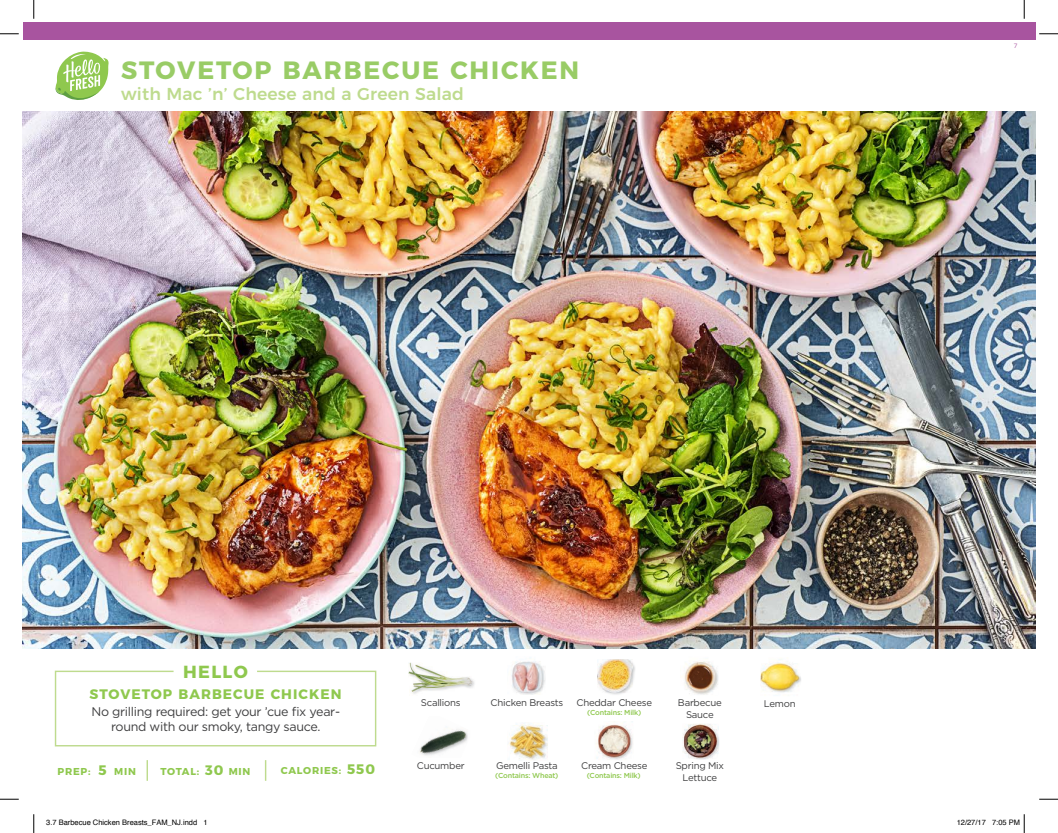
<style>
.page{position:relative;width:1058px;height:833px;background:#fff}
.page>*{position:absolute;margin:0;border:0;box-sizing:border-box;transform-origin:0 0}
.t1{font:700 25px "Montserrat";letter-spacing:.075em;color:#9c6}
.t2{font:700 17.5px "Montserrat";letter-spacing:.075em;color:#8fc84e}
.t3{font:500 17.25px "Montserrat";letter-spacing:.01em;color:#bedb8e}
.t4{font:700 13.75px "Montserrat";letter-spacing:.075em;color:#8fc84e}
.t5{font:12.5px/15px "Gotham";letter-spacing:-.025em;color:#3e3e3f;text-align:center}
.t6{font:700 10px "Montserrat";letter-spacing:.075em;color:#8fc84e}
.t7{font:9.62px/12px "Gotham";letter-spacing:-.025em;color:#3e3e3f;text-align:center}
.t8{font:7.5px "Helvetica";color:#000}
.t9{font:500 7.25px "Gotham";letter-spacing:-.025em;color:#8fc84e}
.t10{font:6.25px "Gotham";color:#a8549f}
</style>
<div class="page">
<div style="left:23px;top:23px;width:1012px;height:17px;background:#a8549f"></div>
<img style="left:23px;top:112px;width:1012px;height:536px">
<svg style="left:54px;top:670px;width:323px;height:77px"></svg>
<img style="left:408px;top:662px;width:66px;height:32px">
<img style="left:419px;top:729px;width:49px;height:27px">
<img style="left:605px;top:662px;width:30px;height:33px">
<img style="left:597px;top:659px;width:35px;height:33px">
<img style="left:596px;top:721px;width:37px;height:38px">
<img style="left:598px;top:725px;width:35px;height:35px">
<img style="left:511px;top:661px;width:34px;height:33px">
<img style="left:547px;top:725px;width:1px;height:32px">
<img style="left:510px;top:725px;width:37px;height:35px">
<img style="left:684px;top:661px;width:34px;height:34px">
<img style="left:718px;top:727px;width:1px;height:23px">
<img style="left:682px;top:734px;width:2px;height:18px">
<img style="left:684px;top:724px;width:34px;height:35px">
<hr style="left:146px;top:760px;width:2px;height:20px;background:#bedb8e">
<svg style="left:265px;top:760px;width:1px;height:20px"></svg>
<img style="left:760px;top:663px;width:40px;height:30px">
<svg style="left:55px;top:51px;width:54px;height:49px"></svg>
<svg style="left:0;top:33px;width:19px;height:2px"></svg>
<svg style="left:1039px;top:33px;width:19px;height:2px"></svg>
<svg style="left:0;top:798px;width:19px;height:2px"></svg>
<svg style="left:1039px;top:798px;width:19px;height:2px"></svg>
<svg style="left:33px;top:0;width:2px;height:19px"></svg>
<svg style="left:33px;top:814px;width:2px;height:19px"></svg>
<svg style="left:1023px;top:0;width:2px;height:19px"></svg>
<svg style="left:1023px;top:814px;width:2px;height:19px"></svg>
<h1 class="t1" style="left:121px;top:50px;width:459px">STOVETOP BARBECUE CHICKEN</h1>
<h3 class="t3" style="left:121px;top:80px;width:344px">with Mac ’n’ Cheese and a Green Salad</h3>
<p class="t10" style="left:1014px;top:42px;width:5px">7</p>
<h2 class="t2" style="left:183px;top:657px;width:66px">HELLO</h2>
<h3 class="t4" style="left:90px;top:683px;width:253px">STOVETOP BARBECUE CHICKEN</h3>
<p class="t5" style="left:91px;top:703px;width:250px">No grilling required: get your ’cue fix year&shy;round with our smoky, tangy sauce.</p>
<p class="t7" style="left:421px;top:696px;width:41px">Scallions</p>
<p class="t7" style="left:490px;top:696px;width:74px">Chicken Breasts</p>
<p class="t7" style="left:576px;top:696px;width:77px">Cheddar Cheese</p>
<p class="t9" style="left:587px;top:707px;width:55px">(Contains: Milk)</p>
<p class="t7" style="left:678px;top:696px;width:45px">Barbecue<br>Sauce</p>
<p class="t7" style="left:764px;top:697px;width:33px">Lemon</p>
<h3 class="t4" style="left:98px;top:759px;width:10px">5</h3>
<h3 class="t4" style="left:205px;top:759px;width:20px">30</h3>
<h3 class="t4" style="left:347px;top:758px;width:30px">550</h3>
<p class="t6" style="left:57px;top:763px;width:35px">PREP:</p>
<p class="t6" style="left:114px;top:763px;width:23px">MIN</p>
<p class="t6" style="left:161px;top:763px;width:40px">TOTAL:</p>
<p class="t6" style="left:229px;top:763px;width:23px">MIN</p>
<p class="t6" style="left:281px;top:762px;width:62px">CALORIES:</p>
<p class="t7" style="left:417px;top:759px;width:49px">Cucumber</p>
<p class="t7" style="left:496px;top:759px;width:63px">Gemelli Pasta</p>
<p class="t7" style="left:581px;top:759px;width:68px">Cream Cheese</p>
<p class="t9" style="left:495px;top:771px;width:65px">(Contains: Wheat)</p>
<p class="t9" style="left:587px;top:771px;width:55px">(Contains: Milk)</p>
<p class="t7" style="left:675px;top:759px;width:50px">Spring Mix<br>Lettuce</p>
<p class="t8" style="left:46px;top:817px;width:163px">3.7 Barbecue Chicken Breasts_FAM_NJ.indd 1</p>
<p class="t8" style="left:956px;top:817px;width:65px">12/27/17 7:05 PM</p>
</div>
